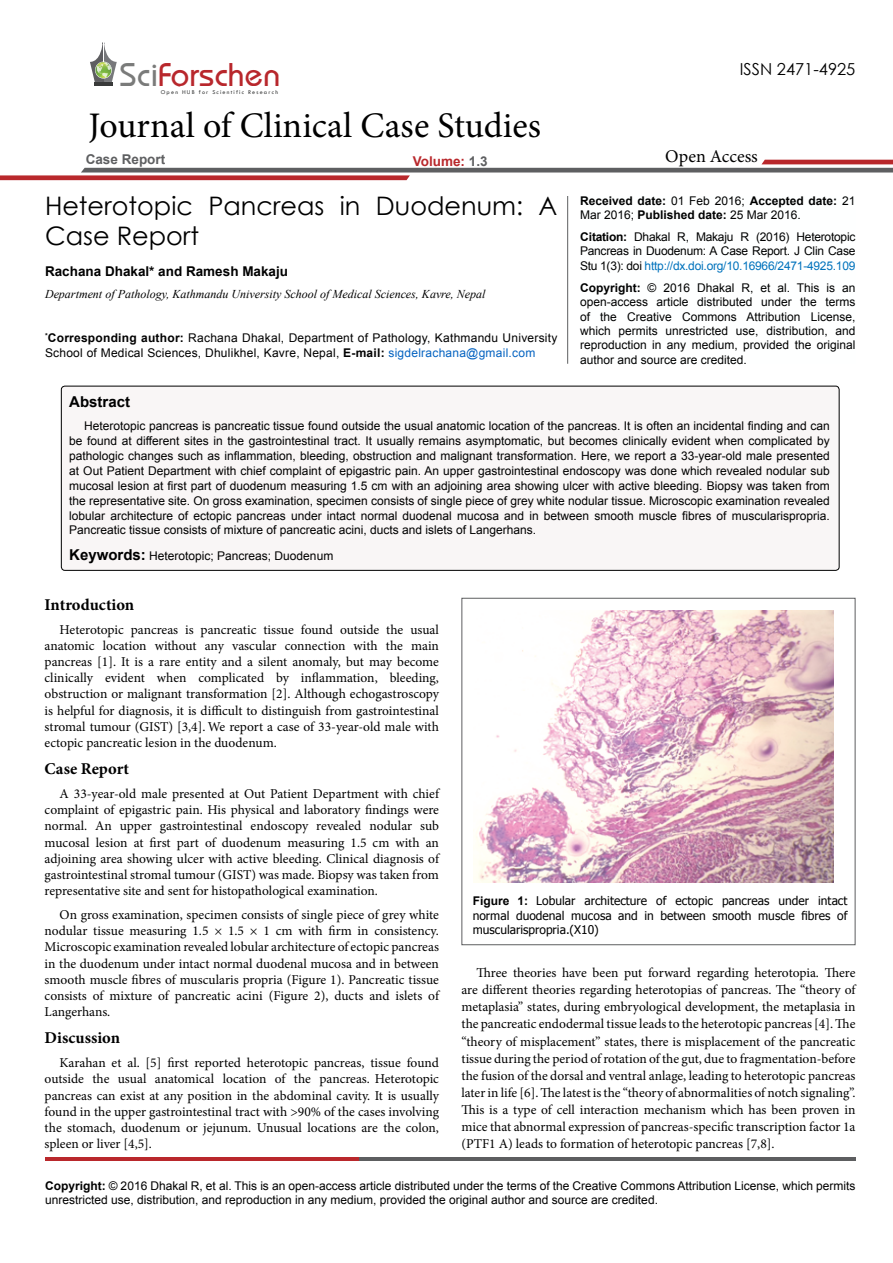
<style>
.page{position:relative;width:893px;height:1263px;background:#fff}
.page>*{position:absolute;margin:0;border:0;box-sizing:border-box;transform-origin:0 0}
.t1{font:36px "Minion Pro";color:#000}
.t2{font:34.2px "Opal";color:#b8272c}
.t3{font:25.5px/30px "Century Gothic";color:#000}
.t4{font:18px "Minion Pro";color:#000}
.List_Paragraph{font:700 16.5px "Minion Pro";color:#000}
.t5{font:16.5px "Century Gothic";color:#000}
.List_Paragraph-2{font:700 15px "Arial";color:#000}
.t6{font:13.5px/16.2px "Minion Pro";color:#000;text-align:justify}
.t7{font:700 13.5px "Arial";color:#000}
.t8{font:700 13.5px "Arial";color:#5e5f61}
.t9{font:700 13.5px "Arial";color:#b9282c}
.t10{font:12px/14.4px "Arial";color:#000;text-align:justify}
.t11{font:12px/14.4px "Arial";letter-spacing:.02em;color:#000}
.t12{font:12px/14.4px "Tahoma";color:#000;text-align:justify}
.t13{font:italic 12px "Times New Roman";color:#000}
.t14{font:700 12px/14.4px "Arial";color:#000}
.t15{font:6px "Tw Cen";letter-spacing:.2em;color:#393a3a}
.s1{color:#7a7b7a}
.s2{color:#5e5f61}
.s3{font-weight:700}
.s4{color:#0563c1}
.s5{font-weight:400}
.s6{color:#0072bc}
.s7{font-weight:700;font-size:15px}
.s8{font-family:"Arial";font-weight:700}
</style>
<div class="page">
<hr style="left:94px;top:82px;width:19px;height:4px;background:#393a3a">
<svg style="left:90px;top:42px;width:27px;height:40px"></svg>
<svg style="left:0;top:160px;width:893px;height:20px"></svg>
<hr style="left:45px;top:1157px;width:314px;height:4px;background:#b9282c">
<hr style="left:359px;top:1157px;width:496px;height:4px;background:#5d5e60">
<hr style="left:567px;top:196px;width:1px;height:168px;background:#5e5f61">
<div style="left:61px;top:386px;width:778px;height:184px;background:#f9f6f6;border-radius:4px"></div>
<div style="left:61px;top:386px;width:778px;height:185px;border:1px solid #000;border-radius:4px"></div>
<div style="left:461px;top:598px;width:394px;height:347px;border:1px solid #5d5e60"></div>
<img style="left:473px;top:610px;width:361px;height:272px">
<h2 class="t2" style="left:120px;top:54px;width:162px"><span class="s1">Sci</span>Forschen</h2>
<p class="t15" style="left:161px;top:88px;width:119px">Open HUB for Scientific Research</p>
<h1 class="t1" style="left:88px;top:102px;width:454px">Journal of Clinical Case Studies</h1>
<p class="t8" style="left:86px;top:151px;width:81px">Case Report</p>
<p class="t9" style="left:413px;top:152px;width:76px">Volume: <span class="s2">1.3</span></p>
<p class="t3" style="left:45px;top:191px;width:514px">Heterotopic Pancreas in Duodenum: A<br>Case Report</p>
<p class="t7" style="left:45px;top:263px;width:245px">Rachana Dhakal* and Ramesh Makaju</p>
<p class="t13" style="left:45px;top:286px;width:442px">Department of Pathology, Kathmandu University School of Medical Sciences, Kavre, Nepal</p>
<p class="t11" style="left:45px;top:331px;width:514px"><sup>*</sup><span class="s3">Corresponding author:</span> Rachana Dhakal, Department of Pathology, Kathmandu University<br>School of Medical Sciences, Dhulikhel, Kavre, Nepal, <span class="s3">E-mail:</span> <span class="s4">sigdelrachana@gmail.com</span></p>
<p class="t5" style="left:740px;top:58px;width:117px">ISSN 2471-4925</p>
<h3 class="t4" style="left:665px;top:145px;width:94px">Open Access</h3>
<p class="t14" style="left:580px;top:194px;width:277px">Received date: <span class="s5">01 Feb 2016;</span> Accepted date: <span class="s5">21<br>Mar 2016;</span> Published date: <span class="s5">25 Mar 2016.</span></p>
<p class="t10" style="left:580px;top:230px;width:277px"><span class="s3">Citation:</span> Dhakal R, Makaju R (2016) Heterotopic Pancreas in Duodenum: A Case Report. J Clin Case Stu 1(3): doi <span class="s6">http://dx.doi.org/10.16966/2471-4925.109</span></p>
<p class="t10" style="left:580px;top:280px;width:277px"><span class="s3">Copyright:</span> © 2016 Dhakal R, et al. This is an open-access article distributed under the terms of the Creative Commons Attribution License, which permits unrestricted use, distribution, and reproduction in any medium, provided the original author and source are credited.</p>
<p class="List_Paragraph-2" style="left:69px;top:392px;width:62px">Abstract</p>
<p class="t10" style="left:69px;top:418px;width:762px;line-height:15px;text-indent:15px">Heterotopic pancreas is pancreatic tissue found outside the usual anatomic location of the pancreas. It is often an incidental finding and can be found at different sites in the gastrointestinal tract. It usually remains asymptomatic, but becomes clinically evident when complicated by pathologic changes such as inflammation, bleeding, obstruction and malignant transformation. Here, we report a 33-year-old male presented at Out Patient Department with chief complaint of epigastric pain. An upper gastrointestinal endoscopy was done which revealed nodular sub mucosal lesion at first part of duodenum measuring 1.5 cm with an adjoining area showing ulcer with active bleeding. Biopsy was taken from the representative site. On gross examination, specimen consists of single piece of grey white nodular tissue. Microscopic examination revealed lobular architecture of ectopic pancreas under intact normal duodenal mucosa and in between smooth muscle fibres of muscularispropria.<br>Pancreatic tissue consists of mixture of pancreatic acini, ducts and islets of Langerhans.</p>
<p class="t10" style="left:69px;top:549px;width:266px"><span class="s7">Keywords:</span> Heterotopic; Pancreas; Duodenum</p>
<p class="List_Paragraph" style="left:45px;top:593px;width:91px">Introduction</p>
<p class="t6" style="left:45px;top:621px;width:396px;text-indent:15px">Heterotopic pancreas is pancreatic tissue found outside the usual anatomic location without any vascular connection with the main pancreas [1]. It is a rare entity and a silent anomaly, but may become clinically evident when complicated by inflammation, bleeding, obstruction or malignant transformation [2]. Although echogastroscopy is helpful for diagnosis, it is difficult to distinguish from gastrointestinal stromal tumour (GIST) [3,4]. We report a case of 33-year-old male with ectopic pancreatic lesion in the duodenum.</p>
<p class="List_Paragraph" style="left:45px;top:757px;width:86px">Case Report</p>
<p class="t6" style="left:45px;top:786px;width:396px;text-indent:15px">A 33-year-old male presented at Out Patient Department with chief complaint of epigastric pain. His physical and laboratory findings were normal. An upper gastrointestinal endoscopy revealed nodular sub mucosal lesion at first part of duodenum measuring 1.5 cm with an adjoining area showing ulcer with active bleeding. Clinical diagnosis of gastrointestinal stromal tumour (GIST) was made. Biopsy was taken from representative site and sent for histopathological examination.</p>
<p class="t6" style="left:45px;top:906px;width:396px;text-indent:15px">On gross examination, specimen consists of single piece of grey white nodular tissue measuring 1.5 × 1.5 × 1 cm with firm in consistency.<br>Microscopic examination revealed lobular architecture of ectopic pancreas in the duodenum under intact normal duodenal mucosa and in between smooth muscle fibres of muscularis propria (Figure 1). Pancreatic tissue consists of mixture of pancreatic acini (Figure 2), ducts and islets of Langerhans.</p>
<p class="List_Paragraph" style="left:45px;top:1026px;width:77px">Discussion</p>
<p class="t6" style="left:45px;top:1055px;width:396px;text-indent:15px">Karahan et al. [5] first reported heterotopic pancreas, tissue found outside the usual anatomical location of the pancreas. Heterotopic pancreas can exist at any position in the abdominal cavity. It is usually found in the upper gastrointestinal tract with &gt;90% of the cases involving the stomach, duodenum or jejunum. Unusual locations are the colon, spleen or liver [4,5].</p>
<p class="t12" style="left:473px;top:893px;width:376px"><span class="s8">Figure 1:</span> Lobular architecture of ectopic pancreas under intact normal duodenal mucosa and in between smooth muscle fibres of muscularispropria.(X10)</p>
<p class="t6" style="left:461px;top:964px;width:396px;line-height:17.1px;text-indent:15px">Three theories have been put forward regarding heterotopia. There are different theories regarding heterotopias of pancreas. The “theory of metaplasia” states, during embryological development, the metaplasia in the pancreatic endodermal tissue leads to the heterotopic pancreas [4]. The “theory of misplacement” states, there is misplacement of the pancreatic tissue during the period of rotation of the gut, due to fragmentation-before the fusion of the dorsal and ventral anlage, leading to heterotopic pancreas later in life [6]. The latest is the “theory of abnormalities of notch signaling”.<br>This is a type of cell interaction mechanism which has been proven in mice that abnormal expression of pancreas-specific transcription factor 1a (PTF1 A) leads to formation of heterotopic pancreas [7,8].</p>
<p class="t10" style="left:45px;top:1178px;width:812px"><span class="s3">Copyright:</span> © 2016 Dhakal R, et al. This is an open-access article distributed under the terms of the Creative Commons Attribution License, which permits unrestricted use, distribution, and reproduction in any medium, provided the original author and source are credited.</p>
</div>
